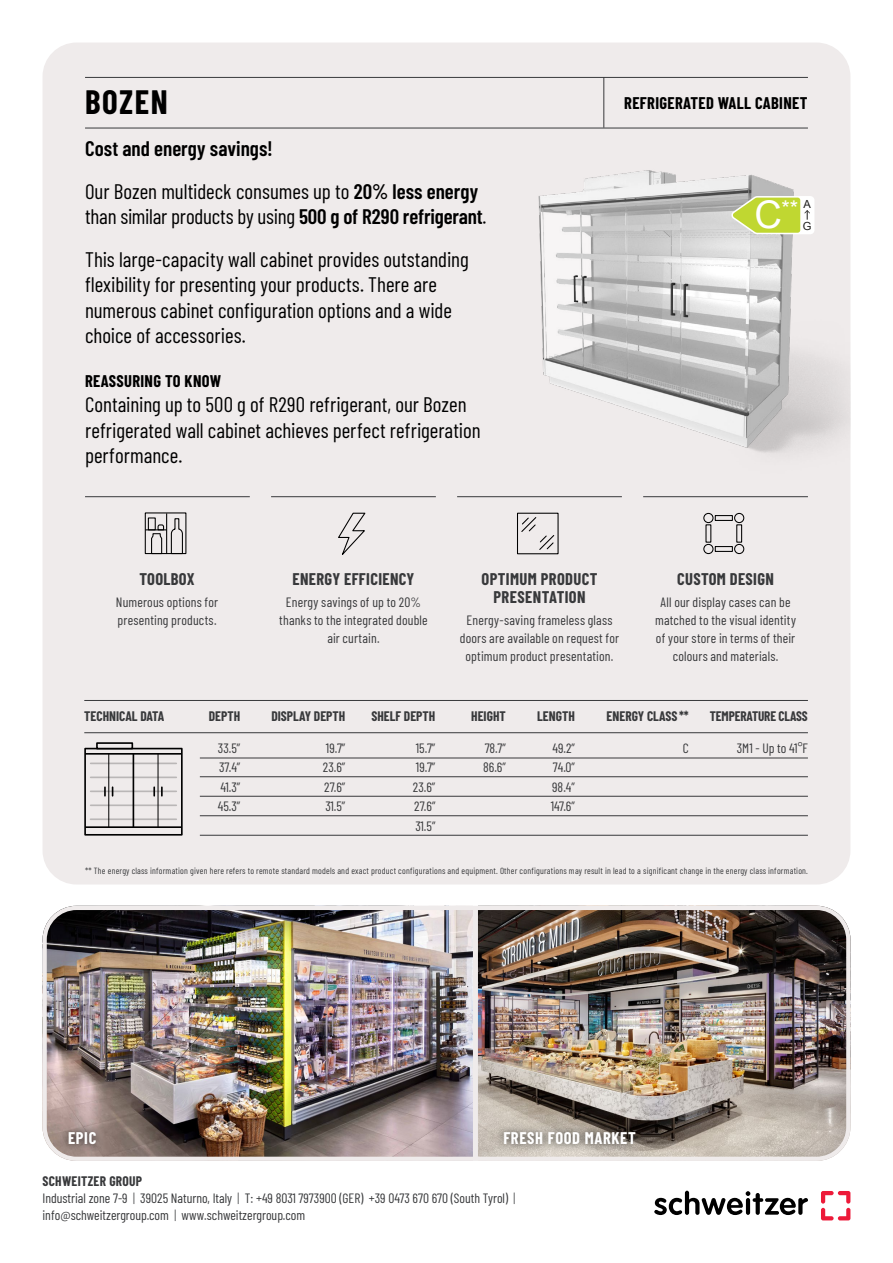
<style>
.page{position:relative;width:893px;height:1263px;background:#fff}
.page>*{position:absolute;margin:0;border:0;box-sizing:border-box;transform-origin:0 0}
.t1{font:700 33px "Barlow Condensed";letter-spacing:.05em;color:#000}
.t2{font:21.75px "Arial";color:#fff}
.t3{font:21px/25.5px "Barlow Condensed";color:#000}
.t4{font:600 21px/42.5px "Barlow Condensed";color:#000}
.t5{font:700 16.5px/18px "Barlow Condensed";letter-spacing:.02em;color:#38393b;text-align:center}
.t6{font:700 16.5px "Barlow Condensed";letter-spacing:.02em;color:#000}
.t7{font:700 16.5px "Barlow Condensed";letter-spacing:.04em;color:#fff}
.t8{font:13.5px/18px "Barlow Condensed";letter-spacing:.01em;color:#38393b;text-align:center}
.t9{font:700 13.5px "Barlow Condensed";color:#38393b}
.t10{font:11.1px/22.2px "Arial";color:#1d1d1b}
.t11{font:9px "Barlow Condensed";letter-spacing:.02em;color:#38393b}
.s1{font-weight:400}
.s2{font-weight:600}
.s3{font-size:38.1px}
.s4{font-weight:700}
.s5{font-weight:300}
</style>
<div class="page">
<div style="left:43px;top:43px;width:807px;height:841px;background:#efebeb;border-radius:34px"></div>
<svg style="left:521px;top:517px;width:34px;height:33px"></svg>
<div style="left:517px;top:513px;width:42px;height:41px;border:1px solid #000"></div>
<img style="left:43px;top:906px;width:430px;height:250px">
<img style="left:478px;top:906px;width:372px;height:250px">
<div style="left:43px;top:906px;width:807px;height:255px;border:4px solid #efebeb;border-radius:32px"></div>
<svg style="left:654px;top:1191px;width:154px;height:24px"></svg>
<svg style="left:821px;top:1191px;width:29px;height:29px"></svg>
<hr style="left:84px;top:700px;width:724px;height:1px;background:#38393b">
<hr style="left:84px;top:732px;width:724px;height:1px;background:#38393b">
<hr style="left:200px;top:758px;width:608px;height:1px;background:#38393b">
<hr style="left:200px;top:776px;width:608px;height:1px;background:#38393b">
<hr style="left:200px;top:796px;width:608px;height:1px;background:#38393b">
<hr style="left:200px;top:815px;width:608px;height:1px;background:#38393b">
<hr style="left:200px;top:835px;width:608px;height:1px;background:#38393b">
<hr style="left:85px;top:496px;width:165px;height:1px;background:#38393b">
<hr style="left:271px;top:496px;width:165px;height:1px;background:#38393b">
<hr style="left:457px;top:496px;width:165px;height:1px;background:#38393b">
<img style="left:468px;top:105px;width:382px;height:393px">
<hr style="left:85px;top:128px;width:723px;height:1px;background:#38393b">
<hr style="left:85px;top:77px;width:723px;height:1px;background:#38393b">
<hr style="left:603px;top:77px;width:1px;height:51px;background:#38393b">
<div style="left:60px;top:1123px;width:45px;height:30px;background:#000;opacity:.75"></div>
<div style="left:495px;top:1123px;width:149px;height:30px;background:#000;opacity:.75"></div>
<hr style="left:166px;top:513px;width:1px;height:41px;background:#000">
<svg style="left:145px;top:518px;width:38px;height:36px"></svg>
<svg style="left:338px;top:513px;width:28px;height:42px"></svg>
<div style="left:703px;top:513px;width:10px;height:10px;border:1px solid #000;border-radius:50%"></div>
<div style="left:734px;top:513px;width:10px;height:10px;border:1px solid #000;border-radius:50%"></div>
<div style="left:703px;top:544px;width:10px;height:10px;border:1px solid #000;border-radius:50%"></div>
<div style="left:734px;top:544px;width:10px;height:10px;border:1px solid #000;border-radius:50%"></div>
<div style="left:715px;top:515px;width:18px;height:6px;border:1px solid #000"></div>
<div style="left:736px;top:524px;width:6px;height:19px;border:1px solid #000"></div>
<div style="left:715px;top:546px;width:18px;height:6px;border:1px solid #000"></div>
<svg style="left:731px;top:196px;width:83px;height:38px;background:#cedc73"></svg>
<svg style="left:90px;top:755px;width:87px;height:71px"></svg>
<div style="left:84px;top:748px;width:99px;height:88px;border:2px solid #000"></div>
<div style="left:96px;top:742px;width:37px;height:7px;border:2px solid #000"></div>
<hr style="left:85px;top:753px;width:97px;height:2px;background:#000">
<hr style="left:91px;top:762px;width:85px;height:2px;background:#c7c7c7">
<hr style="left:91px;top:776px;width:85px;height:2px;background:#c7c7c7">
<hr style="left:91px;top:790px;width:85px;height:2px;background:#c7c7c7">
<hr style="left:91px;top:804px;width:85px;height:2px;background:#c7c7c7">
<hr style="left:90px;top:818px;width:86px;height:2px;background:#c7c7c7">
<hr style="left:133px;top:754px;width:1px;height:73px;background:#000">
<hr style="left:108px;top:754px;width:1px;height:73px;background:#000">
<hr style="left:158px;top:754px;width:1px;height:73px;background:#000">
<svg style="left:153px;top:787px;width:2px;height:9px"></svg>
<svg style="left:161px;top:787px;width:2px;height:9px"></svg>
<svg style="left:104px;top:787px;width:2px;height:9px"></svg>
<hr style="left:85px;top:826px;width:97px;height:2px;background:#000">
<h1 class="t1" style="left:85px;top:78px;width:84px">BOZEN</h1>
<h3 class="t4" style="left:85px;top:126px;width:395px">Cost and energy savings!<br><span class="s1">Our Bozen multideck consumes up to</span> 20% less energy</h3>
<h3 class="t3" style="left:85px;top:194px;width:403px;line-height:42.5px">than similar products by using <span class="s2">500 g of R290 refrigerant</span>.<br>This large-capacity wall cabinet provides outstanding</h3>
<h3 class="t3" style="left:85px;top:270px;width:368px">flexibility for presenting your products. There are numerous cabinet configuration options and a wide choice of accessories.</h3>
<p class="t6" style="left:85px;top:369px;width:138px">REASSURING TO KNOW</p>
<h3 class="t3" style="left:85px;top:390px;width:397px">Containing up to 500 g of R290 refrigerant, our Bozen refrigerated wall cabinet achieves perfect refrigeration performance.</h3>
<p class="t6" style="left:624px;top:91px;width:185px">REFRIGERATED WALL CABINET</p>
<h2 class="t2" style="left:755px;top:194px;width:45px"><span class="s3">C</span>**</h2>
<p class="t10" style="left:803px;top:193px;width:10px">A<br>G</p>
<p class="t5" style="left:139px;top:569px;width:57px">TOOLBOX</p>
<p class="t8" style="left:116px;top:592px;width:104px;text-align:left">Numerous options for presenting products.</p>
<p class="t5" style="left:292px;top:569px;width:123px">ENERGY EFFICIENCY</p>
<p class="t8" style="left:279px;top:592px;width:150px">Energy savings of up to 20% thanks to the integrated double air curtain.</p>
<p class="t5" style="left:481px;top:569px;width:118px">OPTIMUM PRODUCT<br>PRESENTATION</p>
<p class="t8" style="left:460px;top:610px;width:161px">Energy-saving frameless glass doors are available on request for optimum product presentation.</p>
<p class="t5" style="left:677px;top:569px;width:98px">CUSTOM DESIGN</p>
<p class="t8" style="left:655px;top:592px;width:142px">All our display cases can be matched to the visual identity of your store in terms of their colours and materials.</p>
<p class="t9" style="left:84px;top:706px;width:82px">TECHNICAL DATA</p>
<p class="t9" style="left:209px;top:706px;width:33px">DEPTH</p>
<p class="t9" style="left:271px;top:706px;width:75px">DISPLAY DEPTH</p>
<p class="t9" style="left:371px;top:706px;width:65px">SHELF DEPTH</p>
<p class="t9" style="left:471px;top:706px;width:36px">HEIGHT</p>
<p class="t9" style="left:537px;top:706px;width:39px">LENGTH</p>
<p class="t9" style="left:607px;top:706px;width:84px">ENERGY CLASS **</p>
<p class="t9" style="left:710px;top:706px;width:99px">TEMPERATURE CLASS</p>
<p class="t8" style="left:218px;top:738px;width:24px">33.5”</p>
<p class="t8" style="left:326px;top:738px;width:21px">19.7”</p>
<p class="t8" style="left:416px;top:738px;width:21px">15.7”</p>
<p class="t8" style="left:485px;top:738px;width:23px">78.7”</p>
<p class="t8" style="left:552px;top:738px;width:24px">49.2”</p>
<p class="t8" style="left:683px;top:738px;width:8px">C</p>
<p class="t8" style="left:737px;top:738px;width:73px">3M1 - Up to 41°F</p>
<p class="t8" style="left:219px;top:757px;width:23px">37.4”</p>
<p class="t8" style="left:323px;top:757px;width:24px">23.6”</p>
<p class="t8" style="left:416px;top:757px;width:21px">19.7”</p>
<p class="t8" style="left:483px;top:757px;width:24px">86.6”</p>
<p class="t8" style="left:553px;top:757px;width:24px">74.0”</p>
<p class="t8" style="left:220px;top:777px;width:21px">41.3”</p>
<p class="t8" style="left:324px;top:777px;width:23px">27.6”</p>
<p class="t8" style="left:413px;top:777px;width:24px">23.6”</p>
<p class="t8" style="left:552px;top:777px;width:24px">98.4”</p>
<p class="t8" style="left:218px;top:796px;width:24px">45.3”</p>
<p class="t8" style="left:325px;top:796px;width:21px">31.5”</p>
<p class="t8" style="left:414px;top:796px;width:23px">27.6”</p>
<p class="t8" style="left:551px;top:796px;width:26px">147.6”</p>
<p class="t8" style="left:415px;top:816px;width:21px">31.5”</p>
<p class="t11" style="left:85px;top:864px;width:724px">** The energy class information given here refers to remote standard models and exact product configurations and equipment. Other configurations may result in lead to a significant change in the energy class information.</p>
<p class="t7" style="left:68px;top:1126px;width:30px">EPIC</p>
<p class="t7" style="left:503px;top:1126px;width:134px">FRESH FOOD MARKET</p>
<p class="t8" style="left:43px;top:1172px;width:474px;line-height:17.1px;text-align:left"><span class="s4">SCHWEITZER GROUP<br></span>Industrial zone 7-9 <span class="s5">|</span> 39025 Naturno, Italy <span class="s5">|</span> T: +49 8031 7973900 (GER) +39 0473 670 670 (South Tyrol) <span class="s5">| </span>info@schweitzergroup.com <span class="s5">|</span> www.schweitzergroup.com</p>
</div>
